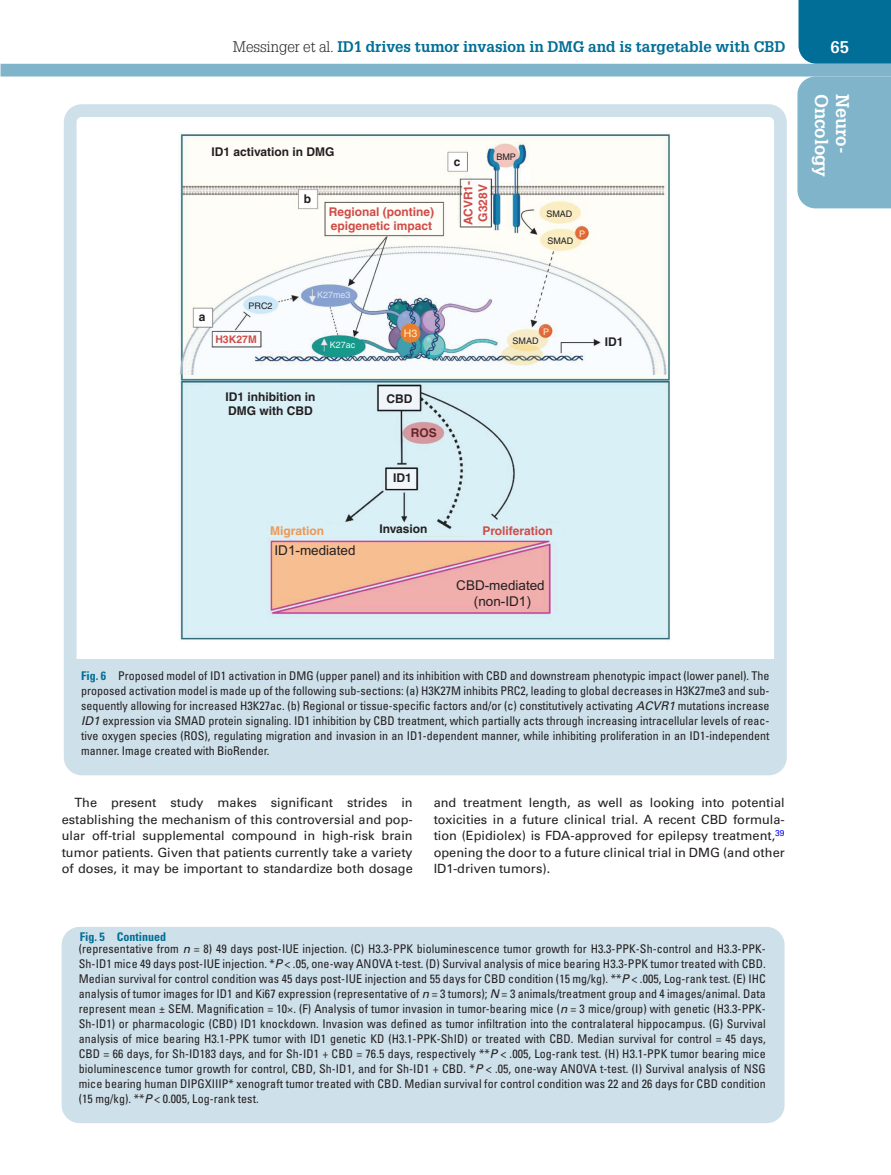
<style>
.page{position:relative;width:891px;height:1175px;background:#fff}
.page>*{position:absolute;margin:0;border:0;box-sizing:border-box;transform-origin:0 0}
.t1{font:700 18px "Glypha LT Std";color:#fff}
.t2{font:700 16.5px "Glypha LT Std";color:#fff}
.t3{font:700 15px "Glypha LT Std";color:#006e96}
.t4{font:13.5px/16.2px "Arial";color:#231f20;text-align:center}
.t5{font:12.75px/16.5px "Univers LT Std";color:#231f20;text-align:justify}
.t6{font:condensed 12px/15px "Univers LT Std";color:#231f20;text-align:justify}
.t7{font:700 12px/14.4px "Helvetica";color:#231f20}
.t8{font:700 12px/14.4px "Helvetica";color:#d04c47}
.t9{font:700 condensed 12px "Univers LT Std";color:#006e96}
.t10{font:700 12px "Helvetica";color:#ef9752}
.t11{font:700 12px "Helvetica";color:#682227}
.t12{font:700 10.5px "Helvetica";color:#d04c47}
.t13{font:10.5px "Helvetica";color:#f8f3c8}
.t14{font:9px "Helvetica";color:#231f20}
.t15{font:9px "Helvetica";color:#d5e6f5}
.t16{font:9px "Helvetica";color:#eaf6fc}
.t17{font:9px "Helvetica";color:#fdf6cb}
.s1{font-weight:300;color:#231f20}
.s2{font-weight:700;color:#006e96}
.s3{font-style:italic;font-stretch:normal}
</style>
<div class="page">
<div style="left:799px;top:0;width:92px;height:64px;background:#006e96"></div>
<div style="left:1px;top:64px;width:890px;height:12px;background:#7fb4ca"></div>
<div style="left:797px;top:76px;width:94px;height:132px;background:#7fb4ca"></div>
<div style="left:70px;top:931px;width:706px;height:179px;background:#cee0ea"></div>
<div style="left:62px;top:927px;width:723px;height:196px;border:13px solid #cee0ea;border-radius:12px"></div>
<div style="left:72px;top:659px;width:707px;height:103px;background:#cee0ea"></div>
<img style="left:179px;top:133px;width:491px;height:507px">
<div style="left:64px;top:104px;width:723px;height:671px;border:13px solid #cee0ea;border-radius:12px"></div>
<p class="t3" style="left:233px;top:37px;width:555px"><span class="s1">Messinger et al.</span> ID1 drives tumor invasion in DMG and is targetable with CBD</p>
<h2 class="t2" style="left:831px;top:37px;width:20px">65</h2>
<h1 class="t1" style="left:833px;top:94px;width:85px;rotate:90deg">Oncology</h1>
<h1 class="t1" style="left:854px;top:94px;width:61px;rotate:90deg">Neuro-</h1>
<p class="t7" style="left:212px;top:144px;width:125px">ID1 activation in DMG</p>
<p class="t14" style="left:496px;top:151px;width:21px">BMP</p>
<p class="t7" style="left:454px;top:155px;width:8px">c</p>
<p class="t7" style="left:304px;top:191px;width:9px">b</p>
<p class="t8" style="left:329px;top:204px;width:107px">Regional (pontine) epigenetic impact</p>
<p class="t7" style="left:199px;top:309px;width:8px">a</p>
<p class="t14" style="left:249px;top:300px;width:26px">PRC2</p>
<p class="t12" style="left:215px;top:333px;width:43px">H3K27M</p>
<p class="t15" style="left:317px;top:290px;width:35px">K27me3</p>
<p class="t16" style="left:330px;top:340px;width:27px">K27ac</p>
<p class="t7" style="left:226px;top:389px;width:92px">ID1 inhibition in<br>DMG with CBD</p>
<p class="t10" style="left:270px;top:523px;width:55px">Migration</p>
<p class="t4" style="left:275px;top:542px;width:83px">ID1-mediated</p>
<p class="t13" style="left:404px;top:327px;width:15px">H3</p>
<p class="t7" style="left:387px;top:392px;width:27px">CBD</p>
<p class="t11" style="left:411px;top:425px;width:27px">ROS</p>
<p class="t7" style="left:393px;top:470px;width:20px">ID1</p>
<p class="t7" style="left:380px;top:521px;width:49px">Invasion</p>
<p class="t8" style="left:461px;top:225px;width:46px;rotate:-90deg">ACVR1-<br>G328V</p>
<p class="t14" style="left:546px;top:208px;width:28px">SMAD</p>
<p class="t17" style="left:579px;top:228px;width:8px">P</p>
<p class="t14" style="left:547px;top:235px;width:28px">SMAD</p>
<p class="t17" style="left:543px;top:326px;width:8px">P</p>
<p class="t14" style="left:513px;top:336px;width:28px">SMAD</p>
<p class="t8" style="left:482px;top:523px;width:72px">Proliferation</p>
<p class="t4" style="left:456px;top:577px;width:90px">CBD-mediated (non-ID1)</p>
<p class="t7" style="left:605px;top:335px;width:20px">ID1</p>
<p class="t6" style="left:81px;top:668px;width:690px"><span class="s2">Fig. 6</span> Proposed model of ID1 activation in DMG (upper panel) and its inhibition with CBD and downstream phenotypic impact (lower panel). The proposed activation model is made up of the following sub-sections: (a) H3K27M inhibits PRC2, leading to global decreases in H3K27me3 and sub&shy;sequently allowing for increased H3K27ac. (b) Regional or tissue-specific factors and/or (c) constitutively activating <span class="s3">ACVR1</span> mutations increase <span class="s3">ID1</span> expression via SMAD protein signaling. ID1 inhibition by CBD treatment, which partially acts through increasing intracellular levels of reac&shy;tive oxygen species (ROS), regulating migration and invasion in an ID1-dependent manner, while inhibiting proliferation in an ID1-independent manner. Image created with BioRender.</p>
<p class="t5" style="left:62px;top:794px;width:353px;text-indent:13px">The present study makes significant strides in establishing the mechanism of this controversial and pop&shy;ular off-trial supplemental compound in high-risk brain tumor patients. Given that patients currently take a variety of doses, it may be important to standardize both dosage</p>
<p class="t5" style="left:434px;top:794px;width:353px">and treatment length, as well as looking into potential toxicities in a future clinical trial. A recent CBD formula&shy;tion (Epidiolex) is FDA-approved for epilepsy treatment,<sup>39 </sup>opening the door to a future clinical trial in DMG (and other ID1-driven tumors).</p>
<p class="t9" style="left:80px;top:929px;width:88px">Fig. 5 Continued</p>
<p class="t6" style="left:79px;top:941px;width:689px">(representative from <span class="s3">n</span> = 8) 49 days post-IUE injection. (C) H3.3-PPK bioluminescence tumor growth for H3.3-PPK-Sh-control and H3.3-PPK-Sh-ID1 mice 49 days post-IUE injection. *<span class="s3">P</span> &lt; .05, one-way ANOVA t-test. (D) Survival analysis of mice bearing H3.3-PPK tumor treated with CBD.<br>Median survival for control condition was 45 days post-IUE injection and 55 days for CBD condition (15 mg/kg). **<span class="s3">P</span> &lt; .005, Log-rank test. (E) IHC analysis of tumor images for ID1 and Ki67 expression (representative of <span class="s3">n</span> = 3 tumors); <span class="s3">N</span> = 3 animals/treatment group and 4 images/animal. Data represent mean ± SEM. Magnification = 10×. (F) Analysis of tumor invasion in tumor-bearing mice (<span class="s3">n</span> = 3 mice/group) with genetic (H3.3-PPK-Sh-ID1) or pharmacologic (CBD) ID1 knockdown. Invasion was defined as tumor infiltration into the contralateral hippocampus. (G) Survival analysis of mice bearing H3.1-PPK tumor with ID1 genetic KD (H3.1-PPK-ShID) or treated with CBD. Median survival for control = 45 days, CBD = 66 days, for Sh-ID183 days, and for Sh-ID1 + CBD = 76.5 days, respectively **<span class="s3">P</span> &lt; .005, Log-rank test. (H) H3.1-PPK tumor bearing mice bioluminescence tumor growth for control, CBD, Sh-ID1, and for Sh-ID1 + CBD. *<span class="s3">P</span> &lt; .05, one-way ANOVA t-test. (I) Survival analysis of NSG mice bearing human DIPGXIIIP* xenograft tumor treated with CBD. Median survival for control condition was 22 and 26 days for CBD condition (15 mg/kg). **<span class="s3">P</span> &lt; 0.005, Log-rank test.</p>
</div>
